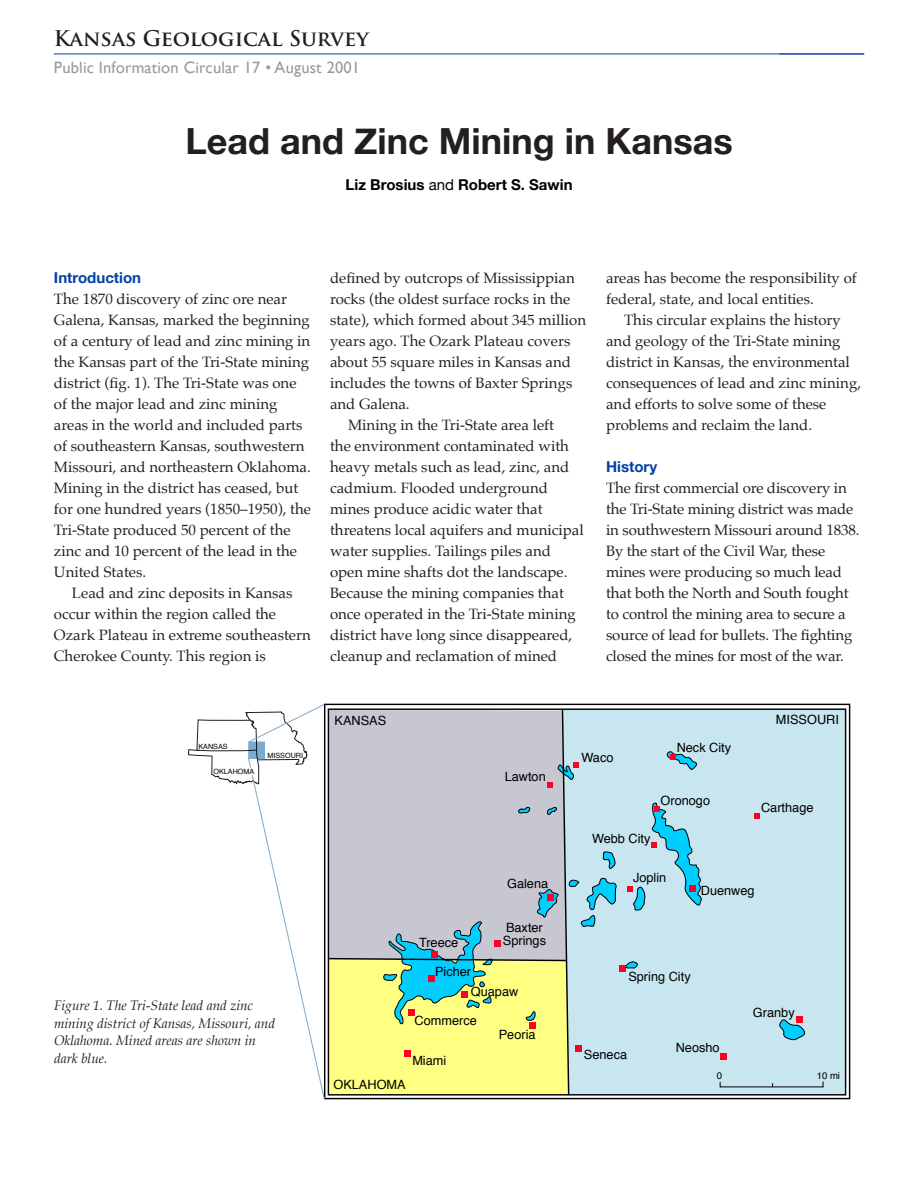
<style>
.page{position:relative;width:918px;height:1188px;background:#fff}
.page>*{position:absolute;margin:0;border:0;box-sizing:border-box;transform-origin:0 0}
.PIC_Title{font:700 36px "Helvetica Neue";color:#231f20}
.t1{font:700 21px "Trajan Pro";color:#231f20}
.t2{font:16.5px "Gill Sans";letter-spacing:.01em;color:#959ca1}
.PIC_Body_Copy{font:15px/21px "Palatino";color:#231f20}
.PIC_Body_First_Graph{font:15px/21px "Palatino";color:#231f20}
.PIC_author{font:700 15px "Helvetica Neue";color:#000}
.PIC_Header{font:700 15px "Helvetica Neue";color:#0040a6}
.PIC_Caption{font:italic 13.5px/18px "Palatino";color:#231f20}
.t3{font:12.75px/12.8px "Helvetica";color:#000}
.t4{font:9.6px "Helvetica";color:#000}
.t5{font:7.2px "Helvetica";color:#000}
.s1{font-weight:400}
</style>
<div class="page">
<hr style="left:54px;top:54px;width:810px;height:1px;background:#0040a6">
<div style="left:618px;top:708px;width:229px;height:388px;background:#c7e6f0"></div>
<svg style="left:624px;top:960px;width:15px;height:9px"></svg>
<svg style="left:779px;top:1018px;width:27px;height:23px"></svg>
<svg style="left:719px;top:1081px;width:105px;height:7px"></svg>
<svg style="left:627px;top:802px;width:75px;height:109px;background:#9cd5e5"></svg>
<svg style="left:754px;top:813px;width:6px;height:6px"></svg>
<svg style="left:667px;top:750px;width:31px;height:21px"></svg>
<div style="left:619px;top:965px;width:7px;height:7px;background:#ff0024"></div>
<div style="left:689px;top:886px;width:7px;height:6px;background:#ff0024"></div>
<div style="left:720px;top:1053px;width:7px;height:7px;background:#ff0024"></div>
<div style="left:796px;top:1016px;width:6px;height:7px;background:#ff0024"></div>
<svg style="left:188px;top:704px;width:430px;height:395px"></svg>
<h2 class="t1" style="left:54px;top:25px;width:316px">Kansas Geological Survey</h2>
<p class="t2" style="left:54px;top:57px;width:308px">Public Information Circular 17 • August 2001</p>
<p class="PIC_Title" style="left:185px;top:113px;width:549px">Lead and Zinc Mining in Kansas</p>
<p class="PIC_author" style="left:346px;top:172px;width:228px">Liz Brosius <span class="s1">and</span> Robert S. Sawin</p>
<p class="PIC_Header" style="left:54px;top:265px;width:89px">Introduction</p>
<p class="PIC_Body_First_Graph" style="left:54px;top:288px;width:258px">The 1870 discovery of zinc ore near Galena, Kansas, marked the beginning of a century of lead and zinc mining in the Kansas part of the Tri-State mining district (fig. 1). The Tri-State was one of the major lead and zinc mining areas in the world and included parts of southeastern Kansas, southwestern Missouri, and northeastern Oklahoma.<br>Mining in the district has ceased, but for one hundred years (1850–1950), the Tri-State produced 50 percent of the zinc and 10 percent of the lead in the United States.</p>
<p class="PIC_Body_Copy" style="left:54px;top:582px;width:258px;text-indent:18px">Lead and zinc deposits in Kansas occur within the region called the Ozark Plateau in extreme southeastern Cherokee County. This region is</p>
<p class="PIC_Body_Copy" style="left:330px;top:267px;width:258px">defined by outcrops of Mississippian rocks (the oldest surface rocks in the state), which formed about 345 million years ago. The Ozark Plateau covers about 55 square miles in Kansas and includes the towns of Baxter Springs and Galena.</p>
<p class="PIC_Body_Copy" style="left:330px;top:414px;width:255px;text-indent:18px">Mining in the Tri-State area left<br>the environment contaminated with heavy metals such as lead, zinc, and cadmium. Flooded underground mines produce acidic water that threatens local aquifers and municipal water supplies. Tailings piles and open mine shafts dot the landscape.<br>Because the mining companies that once operated in the Tri-State mining district have long since disappeared, cleanup and reclamation of mined</p>
<p class="PIC_Body_Copy" style="left:606px;top:267px;width:252px">areas has become the responsibility of federal, state, and local entities.</p>
<p class="PIC_Body_Copy" style="left:606px;top:309px;width:257px;text-indent:18px">This circular explains the history and geology of the Tri-State mining district in Kansas, the environmental consequences of lead and zinc mining, and efforts to solve some of these problems and reclaim the land.</p>
<p class="PIC_Header" style="left:606px;top:454px;width:53px">History</p>
<p class="PIC_Body_First_Graph" style="left:606px;top:477px;width:255px">The first commercial ore discovery in the Tri-State mining district was made in southwestern Missouri around 1838.<br>By the start of the Civil War, these mines were producing so much lead that both the North and South fought to control the mining area to secure a source of lead for bullets. The fighting closed the mines for most of the war.</p>
<p class="t3" style="left:335px;top:714px;width:53px">KANSAS</p>
<p class="t3" style="left:776px;top:714px;width:65px">MISSOURI</p>
<p class="t5" style="left:198px;top:741px;width:31px">KANSAS</p>
<p class="t5" style="left:267px;top:750px;width:37px">MISSOURI</p>
<p class="t3" style="left:581px;top:752px;width:34px">Waco</p>
<p class="t3" style="left:677px;top:741px;width:56px">Neck City</p>
<p class="t5" style="left:213px;top:766px;width:42px">OKLAHOMA</p>
<p class="t3" style="left:505px;top:771px;width:43px">Lawton</p>
<p class="t3" style="left:661px;top:794px;width:51px">Oronogo</p>
<p class="t3" style="left:761px;top:801px;width:54px">Carthage</p>
<p class="t3" style="left:592px;top:833px;width:60px">Webb City</p>
<p class="t3" style="left:507px;top:878px;width:43px">Galena</p>
<p class="t3" style="left:633px;top:872px;width:35px">Joplin</p>
<p class="t3" style="left:701px;top:884px;width:55px">Duenweg</p>
<p class="t3" style="left:419px;top:936px;width:41px">Treece</p>
<p class="t3" style="left:503px;top:921px;width:45px">Baxter<br>Springs</p>
<p class="PIC_Caption" style="left:54px;top:996px;width:223px">Figure 1. The Tri-State lead and zinc mining district of Kansas, Missouri, and<br>Oklahoma. Mined areas are shown in dark blue.</p>
<p class="t3" style="left:471px;top:962px;width:49px;line-height:20.2px;text-indent:-36px">Picher<br>Quapaw</p>
<p class="t3" style="left:414px;top:1015px;width:64px">Commerce</p>
<p class="t3" style="left:412px;top:1055px;width:35px">Miami</p>
<p class="t3" style="left:499px;top:1029px;width:38px">Peoria</p>
<p class="t3" style="left:628px;top:970px;width:64px">Spring City</p>
<p class="t3" style="left:584px;top:1048px;width:45px">Seneca</p>
<p class="t3" style="left:676px;top:1042px;width:45px">Neosho</p>
<p class="t3" style="left:753px;top:1006px;width:43px">Granby</p>
<p class="t3" style="left:333px;top:1078px;width:74px">OKLAHOMA</p>
<p class="t4" style="left:717px;top:1068px;width:7px">0</p>
<p class="t4" style="left:817px;top:1068px;width:25px">10 mi</p>
</div>
